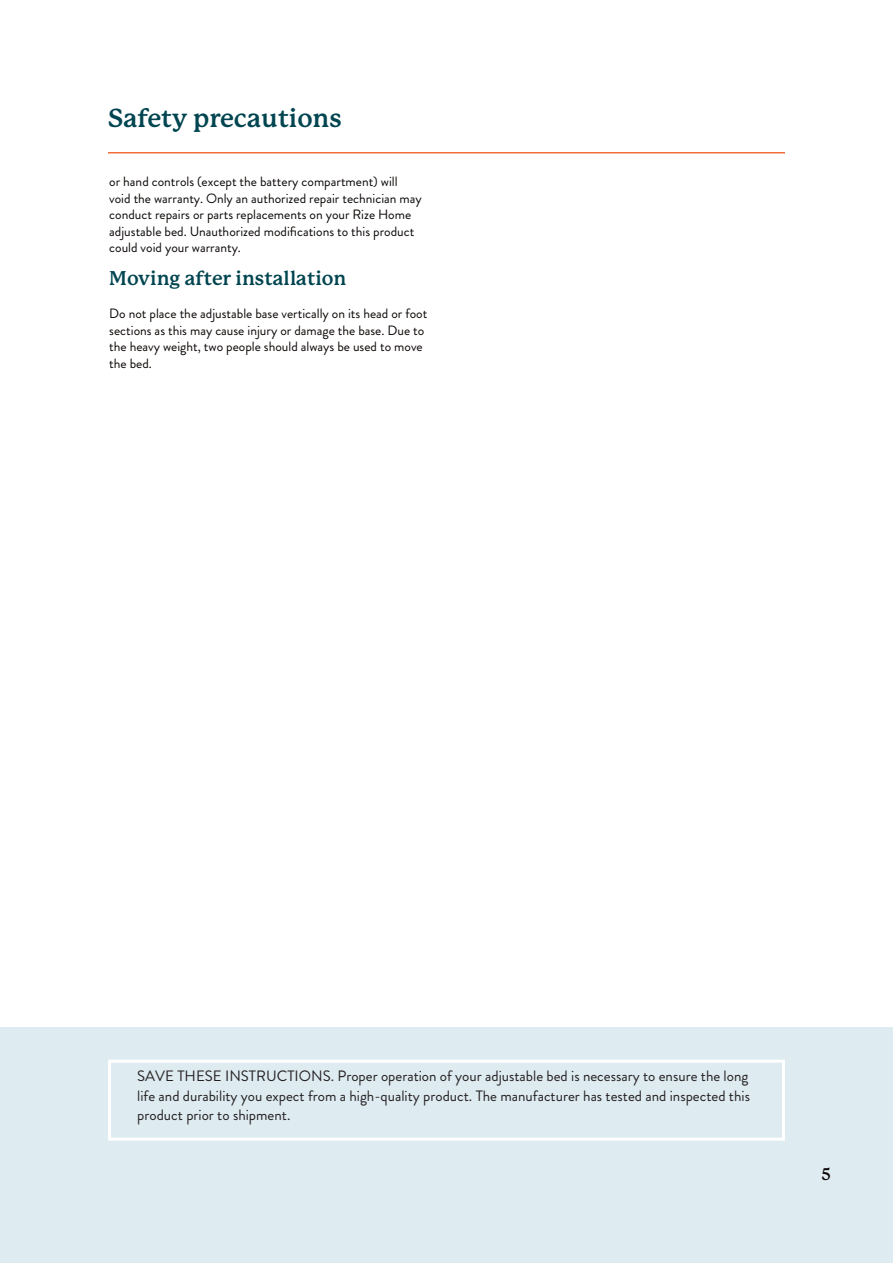
<style>
.page{position:relative;width:893px;height:1263px;background:#fff}
.page>*{position:absolute;margin:0;border:0;box-sizing:border-box;transform-origin:0 0}
.Top_Header{font:700 25.5px "P22 Mackinac Pro";color:#014550}
.Subhead{font:700 19.5px "P22 Mackinac Pro";color:#014550}
.t1{font:700 16.5px "P22 Mackinac Pro";color:#0a0604}
.footer__warning___ca{font:15px/19.5px "Brandon Grotesque";color:#231f20;text-align:justify}
.Text{font:13.5px/16.5px "Brandon Grotesque";color:#0a0604}
</style>
<div class="page">
<div style="left:0;top:1028px;width:893px;height:235px;background:#deebf1"></div>
<div style="left:108px;top:1060px;width:677px;height:81px;border:3px solid #fff"></div>
<hr style="left:108px;top:152px;width:677px;height:1px;background:#f26c3c">
<p class="Top_Header" style="left:108px;top:104px;width:235px">Safety precautions</p>
<p class="Text" style="left:109px;top:173px;width:314px">or hand controls (except the battery compartment) will void the warranty. Only an authorized repair technician may conduct repairs or parts replacements on your Rize Home adjustable bed. Unauthorized modifications to this product could void your warranty.</p>
<p class="Subhead" style="left:109px;top:267px;width:239px">Moving after installation</p>
<p class="Text" style="left:109px;top:305px;width:320px">Do not place the adjustable base vertically on its head or foot sections as this may cause injury or damage the base. Due to the heavy weight, two people should always be used to move the bed.</p>
<p class="footer__warning___ca" style="left:137px;top:1066px;width:614px">SAVE THESE INSTRUCTIONS. Proper operation of your adjustable bed is necessary to ensure the long life and durability you expect from a high-quality product. The manufacturer has tested and inspected this product prior to shipment.</p>
<p class="t1" style="left:822px;top:1165px;width:11px">5</p>
</div>
